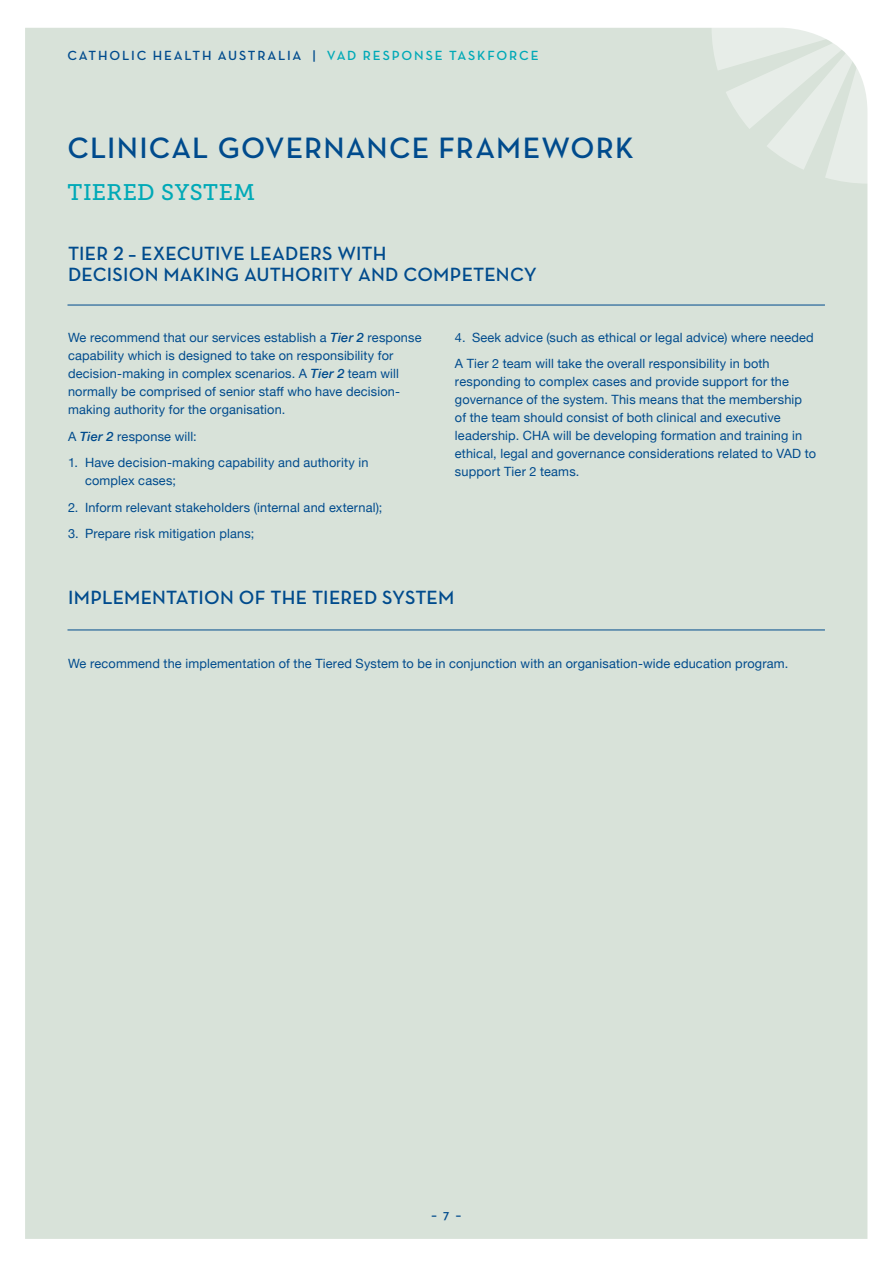
<style>
.page{position:relative;width:893px;height:1263px;background:#fff}
.page>*{position:absolute;margin:0;border:0;box-sizing:border-box;transform-origin:0 0}
.t1{font:600 30px "Neutra Text";letter-spacing:.035em;color:#004b8d}
.t2{font:22.5px "Museo Slab 500";letter-spacing:.02em;color:#00a9b7}
.t3{font:600 19.5px/21px "Neutra Text";letter-spacing:.005em;color:#004b8d}
.t4{font:600 13.5px "Neutra Text";letter-spacing:.13em;color:#004b8d}
.t5{font:12.75px/18px "Helvetica Neue";letter-spacing:.015em;color:#004b8d}
.s1{color:#00a9b7}
.s2{font-family:"Neutra Text Demi Alt";font-weight:400}
.s3{font-weight:500;font-style:italic}
</style>
<div class="page">
<div style="left:25px;top:28px;width:842px;height:1211px;background:#d8e2d9"></div>
<svg style="left:711px;top:28px;width:157px;height:156px;background:#e2e9e2"></svg>
<hr style="left:68px;top:305px;width:757px;height:1px;background:#004b8d">
<hr style="left:68px;top:630px;width:757px;height:1px;background:#004b8d">
<p class="t4" style="left:68px;top:47px;width:473px">CATHOLIC HEALTH AUSTRALIA | <span class="s1">VAD RESPONSE TASKFORCE</span></p>
<h1 class="t1" style="left:68px;top:129px;width:568px">CLINICAL GOVERNANCE FRAMEWORK</h1>
<h2 class="t2" style="left:68px;top:180px;width:189px">TIERED SYSTEM</h2>
<h3 class="t3" style="left:68px;top:242px;width:470px">TIER <span class="s2">2</span> – EXECUTIVE LEADERS WITH<br>DECISION MAKING AUTHORITY AND COMPETENCY</h3>
<p class="t5" style="left:68px;top:329px;width:355px">We recommend that our services establish a <span class="s3">Tier 2</span> response capability which is designed to take on responsibility for decision-making in complex scenarios. A <span class="s3">Tier 2</span> team will normally be comprised of senior staff who have decision&shy;making authority for the organisation.</p>
<p class="t5" style="left:68px;top:428px;width:130px">A <span class="s3">Tier 2</span> response will:</p>
<p class="t5" style="left:85px;top:454px;width:285px;text-indent:-17px">1. Have decision-making capability and authority in complex cases;</p>
<p class="t5" style="left:68px;top:499px;width:316px">2. Inform relevant stakeholders (internal and external);</p>
<p class="t5" style="left:68px;top:525px;width:188px">3. Prepare risk mitigation plans;</p>
<p class="t5" style="left:455px;top:325px;width:360px;line-height:26.5px">4. Seek advice (such as ethical or legal advice) where needed<br>A Tier 2 team will take the overall responsibility in both</p>
<p class="t5" style="left:455px;top:373px;width:362px">responding to complex cases and provide support for the governance of the system. This means that the membership of the team should consist of both clinical and executive leadership. CHA will be developing formation and training in ethical, legal and governance considerations related to VAD to support Tier 2 teams.</p>
<h3 class="t3" style="left:68px;top:586px;width:388px">IMPLEMENTATION OF THE TIERED SYSTEM</h3>
<p class="t5" style="left:68px;top:655px;width:722px">We recommend the implementation of the Tiered System to be in conjunction with an organisation-wide education program.</p>
<p class="t4" style="left:431px;top:1205px;width:31px">– 7 –</p>
</div>
